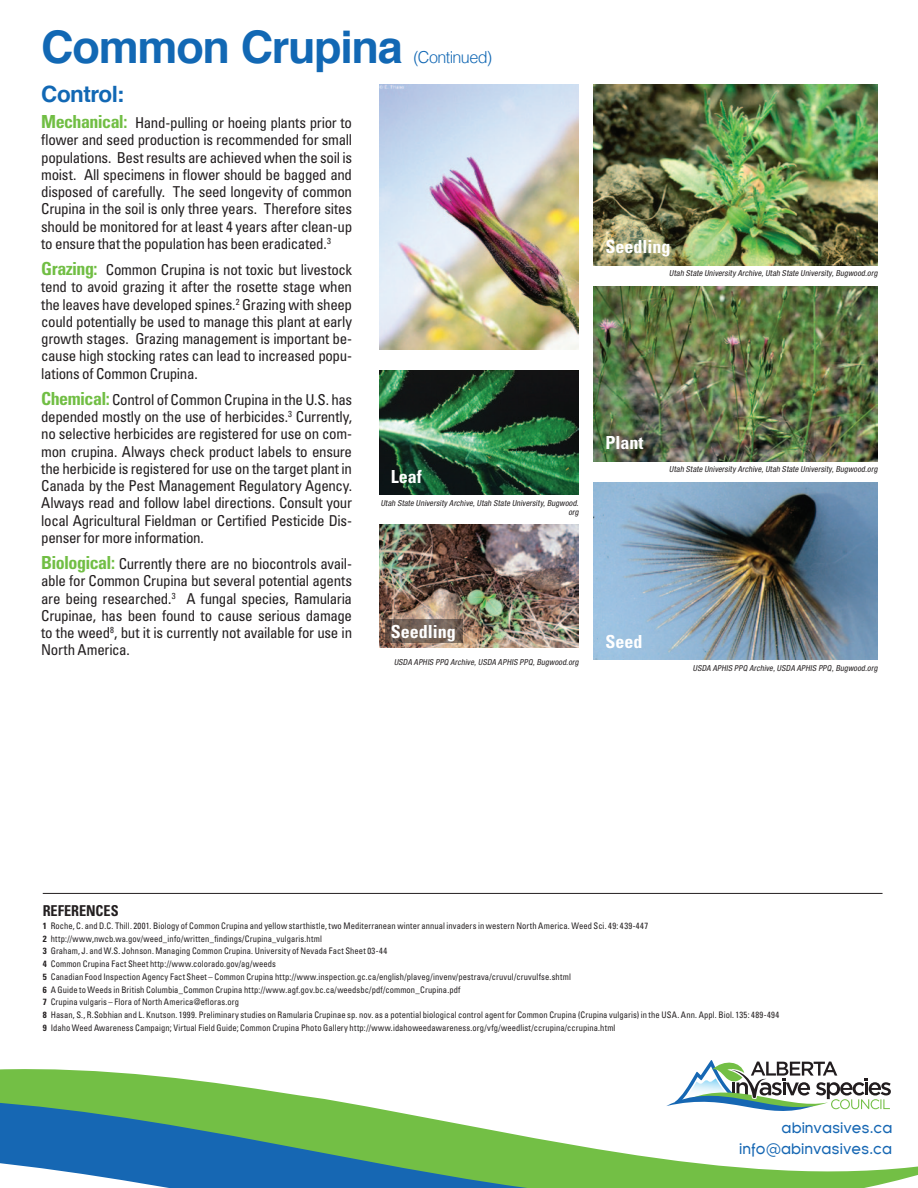
<style>
.page{position:relative;width:918px;height:1188px;background:#fff}
.page>*{position:absolute;margin:0;border:0;box-sizing:border-box;transform-origin:0 0}
.t1{font:700 45px "Helvetica";letter-spacing:-.03em;color:#1268b4}
.t2{font:700 22.5px "Helvetica";letter-spacing:-.025em;color:#1268b4}
.t3{font:700 condensed 18px "Univers";color:#fff}
.t4{font:300 16.5px "Helvetica";letter-spacing:-.04em;color:#1268b4}
.t5{font:condensed 15px/17.2px "Univers";letter-spacing:-.02em;color:#231f20;text-align:justify}
.t6{font:15px/20.2px "Florencesans";color:#1667b3;text-align:right}
.t7{font:700 condensed 15px "Univers";color:#231f20;scale:.95 1}
.t8{font:condensed 9px/12.8px "Univers";letter-spacing:.01em;color:#231f20;scale:.95 1}
.t9{font:italic condensed 8.25px/9px "Helvetica Neue";color:#231f20;text-align:right}
.s1{font-weight:700;font-size:18px;color:#71be44}
.s2{font-weight:700}
</style>
<div class="page">
<svg style="left:844px;top:1078px;width:74px;height:110px"></svg>
<svg style="left:0;top:1060px;width:844px;height:128px"></svg>
<hr style="left:43px;top:893px;width:840px;height:1px;background:#231f20">
<img style="left:380px;top:85px;width:198px;height:265px">
<img style="left:593px;top:85px;width:285px;height:180px">
<img style="left:593px;top:286px;width:285px;height:176px">
<img style="left:593px;top:483px;width:285px;height:177px">
<img style="left:380px;top:370px;width:198px;height:124px">
<img style="left:380px;top:524px;width:199px;height:124px">
<svg style="left:386px;top:620px;width:77px;height:23px;background:#716056"></svg>
<h1 class="t1" style="left:41px;top:11px;width:363px">Common Crupina</h1>
<p class="t4" style="left:414px;top:47px;width:80px">(Continued)</p>
<h2 class="t2" style="left:41px;top:76px;width:85px">Control:</h2>
<p class="t5" style="left:41px;top:114px;width:312px"><span class="s1">Mechanical:</span> Hand-pulling or hoeing plants prior to flower and seed production is recommended for small populations. Best results are achieved when the soil is moist. All specimens in flower should be bagged and disposed of carefully. The seed longevity of common Crupina in the soil is only three years. Therefore sites should be monitored for at least 4 years after clean-up to ensure that the population has been eradicated.<sup>3</sup></p>
<p class="t5" style="left:41px;top:261px;width:312px"><span class="s1">Grazing:</span> Common Crupina is not toxic but livestock tend to avoid grazing it after the rosette stage when the leaves have developed spines.<sup>2</sup> Grazing with sheep could potentially be used to manage this plant at early growth stages. Grazing management is important be&shy;cause high stocking rates can lead to increased popu&shy;lations of Common Crupina.</p>
<p class="t5" style="left:41px;top:390px;width:312px"><span class="s1">Chemical:</span> Control of Common Crupina in the U.S. has depended mostly on the use of herbicides.<sup>3</sup> Currently, no selective herbicides are registered for use on com&shy;mon crupina. Always check product labels to ensure the herbicide is registered for use on the target plant in Canada by the Pest Management Regulatory Agency.<br>Always read and follow label directions. Consult your local Agricultural Fieldman or Certified Pesticide Dis&shy;penser for more information.</p>
<p class="t5" style="left:41px;top:555px;width:312px"><span class="s1">Biological:</span> Currently there are no biocontrols avail&shy;able for Common Crupina but several potential agents are being researched.<sup>3</sup> A fungal species, Ramularia Crupinae, has been found to cause serious damage to the weed<sup>8</sup>, but it is currently not available for use in North America.</p>
<p class="t3" style="left:391px;top:466px;width:32px">Leaf</p>
<p class="t9" style="left:381px;top:499px;width:201px">Utah State University Archive,Utah State University,Bugwood. org</p>
<p class="t3" style="left:391px;top:620px;width:67px">Seedling</p>
<p class="t9" style="left:394px;top:657px;width:188px">USDA APHIS PPQ Archive,USDA APHIS PPQ,Bugwood.org</p>
<p class="t3" style="left:606px;top:236px;width:67px">Seedling</p>
<p class="t9" style="left:669px;top:268px;width:211px">Utah State University Archive,Utah State University,Bugwood.org</p>
<p class="t3" style="left:606px;top:431px;width:40px">Plant</p>
<p class="t9" style="left:669px;top:465px;width:211px">Utah State University Archive,Utah State University,Bugwood.org</p>
<p class="t3" style="left:606px;top:630px;width:39px">Seed</p>
<p class="t9" style="left:693px;top:664px;width:188px">USDA APHIS PPQ Archive,USDA APHIS PPQ,Bugwood.org</p>
<p class="t7" style="left:43px;top:902px;width:80px">references</p>
<p class="t8" style="left:43px;top:919px;width:777px"><span class="s2">1</span> Roche, C. and D.C. Thill. 2001. Biology of Common Crupina and yellow starthistle, two Mediterranean winter annual invaders in western North America. Weed Sci. 49: 439-447<br><span class="s2">2</span> http://www,nwcb.wa.gov/weed_info/written_findings/Crupina_vulgaris.html<br><span class="s2">3</span> Graham, J. and W.S. Johnson. Managing Common Crupina. University of Nevada Fact Sheet 03-44<br><span class="s2">4</span> Common Crupina Fact Sheet http://www.colorado.gov/ag/weeds<br><span class="s2">5</span> Canadian Food Inspection Agency Fact Sheet – Common Crupina http://www.inspection.gc.ca/english/plaveg/invenv/pestrava/cruvul/cruvulfse.shtml<br><span class="s2">6</span> A Guide to Weeds in British Columbia_Common Crupina http://www.agf.gov.bc.ca/weedsbc/pdf/common_Crupina.pdf<br><span class="s2">7</span> Crupina vulgaris – Flora of North America@efloras.org<br><span class="s2">8</span> Hasan, S., R.Sobhian and L. Knutson. 1999. Preliminary studies on Ramularia Crupinae sp. nov. as a potential biological control agent for Common Crupina (Crupina vulgaris) in the USA. Ann. Appl. Biol. 135: 489-494<br><span class="s2">9</span> Idaho Weed Awareness Campaign; Virtual Field Guide; Common Crupina Photo Gallery http://www.idahoweedawareness.org/vfg/weedlist/ccrupina/ccrupina.html</p>
<p class="t6" style="left:739px;top:1118px;width:155px">abinvasives.ca info@abinvasives.ca</p>
</div>
